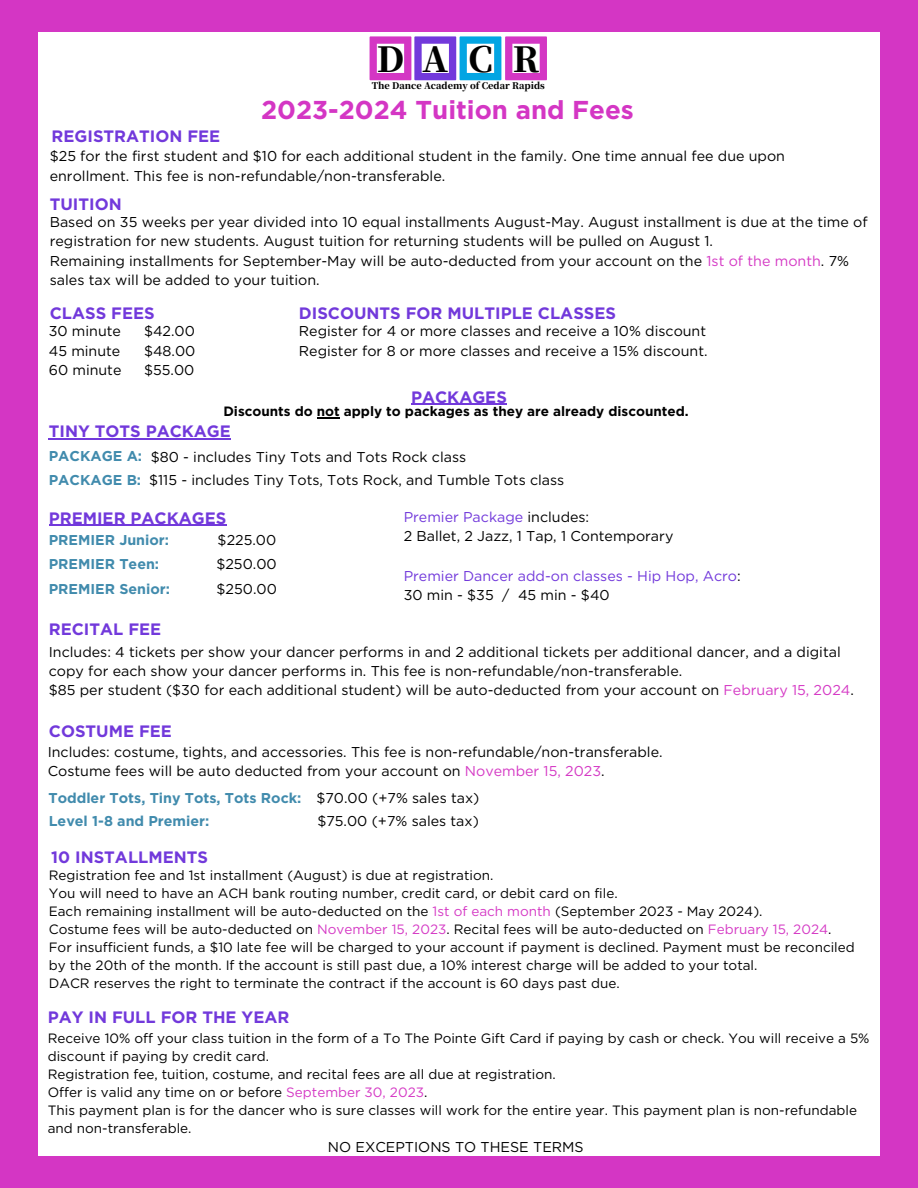
<style>
.page{position:relative;width:918px;height:1188px;background:#d436c4}
.page>*{position:absolute;margin:0;border:0;box-sizing:border-box;transform-origin:0 0}
.t1{font:800 34.35px "Source Han Serif JP";color:#000}
.t2{font:700 25.8px "Gotham";color:#d436c4}
.t3{font:700 16.5px "Gotham";color:#7239db}
.t4{font:14.25px/19.2px "Gotham";color:#000}
.t5{font:700 14.25px "Gotham";color:#418bad}
.t6{font:14.25px "Gotham";color:#7239db}
.t7{font:13.5px/18px "Gotham";color:#000}
.t8{font:700 13.5px "Gotham";color:#000}
.t9{font:800 9.15px "Source Han Serif JP";color:#000}
.s1{color:#d53ac5}
.s2{color:#000}
</style>
<div class="page">
<div style="left:38px;top:32px;width:842px;height:1124px;background:#fff"></div>
<svg style="left:370px;top:36px;width:177px;height:44px"></svg>
<hr style="left:49px;top:438px;width:182px;height:1px;background:#7239db">
<hr style="left:49px;top:525px;width:177px;height:1px;background:#7239db">
<hr style="left:411px;top:404px;width:96px;height:1px;background:#7239db">
<hr style="left:317px;top:417px;width:23px;height:2px;background:#000">
<p class="t1" style="left:377px;top:32px;width:29px">D</p>
<p class="t1" style="left:422px;top:32px;width:28px">A</p>
<p class="t1" style="left:468px;top:32px;width:26px">C</p>
<p class="t1" style="left:513px;top:32px;width:28px">R</p>
<p class="t9" style="left:372px;top:79px;width:175px">The Dance Academy of Cedar Rapids</p>
<p class="t2" style="left:261px;top:98px;width:374px">2023-2024 Tuition and Fees</p>
<p class="t3" style="left:52px;top:129px;width:170px">REGISTRATION FEE</p>
<p class="t4" style="left:50px;top:147px;width:737px">$25 for the first student and $10 for each additional student in the family. One time annual fee due upon enrollment. This fee is non-refundable/non-transferable.</p>
<p class="t3" style="left:50px;top:197px;width:73px">TUITION</p>
<p class="t4" style="left:50px;top:212px;width:819px">Based on 35 weeks per year divided into 10 equal installments August-May. August installment is due at the time of registration for new students. August tuition for returning students will be pulled on August 1.</p>
<p class="t4" style="left:50px;top:251px;width:801px">Remaining installments for September-May will be auto-deducted from your account on the <span class="s1">1st of the month</span>. 7% sales tax will be added to your tuition.</p>
<p class="t3" style="left:50px;top:306px;width:106px">CLASS FEES</p>
<p class="t4" style="left:49px;top:322px;width:74px">30 minute</p>
<p class="t4" style="left:49px;top:341px;width:73px">45 minute</p>
<p class="t4" style="left:49px;top:360px;width:74px">60 minute</p>
<p class="t3" style="left:299px;top:306px;width:319px">DISCOUNTS FOR MULTIPLE CLASSES</p>
<p class="t4" style="left:299px;top:322px;width:409px">Register for 4 or more classes and receive a 10% discount</p>
<p class="t4" style="left:299px;top:341px;width:410px">Register for 8 or more classes and receive a 15% discount.</p>
<p class="t4" style="left:144px;top:322px;width:52px">$42.00</p>
<p class="t4" style="left:144px;top:341px;width:53px">$48.00</p>
<p class="t4" style="left:144px;top:360px;width:52px">$55.00</p>
<p class="t3" style="left:411px;top:389px;width:97px">PACKAGES</p>
<p class="t8" style="left:223px;top:406px;width:467px">Discounts do not apply to packages as they are already discounted.</p>
<p class="t3" style="left:49px;top:424px;width:184px">TINY TOTS PACKAGE</p>
<p class="t5" style="left:49px;top:449px;width:95px">PACKAGE A:</p>
<p class="t4" style="left:151px;top:447px;width:317px">$80 - includes Tiny Tots and Tots Rock class</p>
<p class="t5" style="left:49px;top:474px;width:94px">PACKAGE B:</p>
<p class="t4" style="left:149px;top:470px;width:417px">$115 - includes Tiny Tots, Tots Rock, and Tumble Tots class</p>
<p class="t3" style="left:49px;top:510px;width:179px">PREMIER PACKAGES</p>
<p class="t5" style="left:49px;top:534px;width:122px">PREMIER Junior:</p>
<p class="t4" style="left:218px;top:530px;width:60px">$225.00</p>
<p class="t5" style="left:49px;top:558px;width:112px">PREMIER Teen:</p>
<p class="t4" style="left:216px;top:555px;width:62px">$250.00</p>
<p class="t5" style="left:49px;top:582px;width:123px">PREMIER Senior:</p>
<p class="t4" style="left:217px;top:579px;width:62px">$250.00</p>
<p class="t6" style="left:404px;top:509px;width:187px">Premier Package <span class="s2">includes:</span></p>
<p class="t4" style="left:404px;top:526px;width:271px">2 Ballet, 2 Jazz, 1 Tap, 1 Contemporary</p>
<p class="t6" style="left:404px;top:568px;width:339px">Premier Dancer add-on classes - Hip Hop, Acro<span class="s2">:</span></p>
<p class="t4" style="left:404px;top:586px;width:208px">30 min - $35 / 45 min - $40</p>
<p class="t3" style="left:49px;top:622px;width:114px">RECITAL FEE</p>
<p class="t4" style="left:49px;top:642px;width:793px">Includes: 4 tickets per show your dancer performs in and 2 additional tickets per additional dancer, and a digital</p>
<p class="t4" style="left:49px;top:661px;width:635px">copy for each show your dancer performs in. This fee is non-refundable/non-transferable.</p>
<p class="t4" style="left:49px;top:681px;width:807px">$85 per student ($30 for each additional student) will be auto-deducted from your account on <span class="s1">February 15, 2024</span>.</p>
<p class="t3" style="left:49px;top:724px;width:125px">COSTUME FEE</p>
<p class="t4" style="left:48px;top:742px;width:616px">Includes: costume, tights, and accessories. This fee is non-refundable/non-transferable.</p>
<p class="t4" style="left:48px;top:761px;width:558px">Costume fees will be auto deducted from your account on <span class="s1">November 15, 2023</span>.</p>
<p class="t5" style="left:48px;top:792px;width:255px">Toddler Tots, Tiny Tots, Tots Rock:</p>
<p class="t4" style="left:316px;top:789px;width:164px">$70.00 (+7% sales tax)</p>
<p class="t5" style="left:49px;top:815px;width:162px">Level 1-8 and Premier:</p>
<p class="t4" style="left:317px;top:812px;width:163px">$75.00 (+7% sales tax)</p>
<p class="t3" style="left:51px;top:850px;width:158px">10 INSTALLMENTS</p>
<p class="t7" style="left:49px;top:866px;width:446px">Registration fee and 1st installment (August) is due at registration.</p>
<p class="t7" style="left:49px;top:884px;width:570px">You will need to have an ACH bank routing number, credit card, or debit card on file.</p>
<p class="t7" style="left:49px;top:902px;width:715px">Each remaining installment will be auto-deducted on the <span class="s1">1st of each month</span> (September 2023 - May 2024).</p>
<p class="t7" style="left:49px;top:920px;width:784px">Costume fees will be auto-deducted on <span class="s1">November 15, 2023</span>. Recital fees will be auto-deducted on <span class="s1">February 15, 2024</span>.</p>
<p class="t7" style="left:49px;top:938px;width:807px">For insufficient funds, a $10 late fee will be charged to your account if payment is declined. Payment must be reconciled</p>
<p class="t7" style="left:49px;top:956px;width:710px">by the 20th of the month. If the account is still past due, a 10% interest charge will be added to your total.</p>
<p class="t7" style="left:49px;top:974px;width:572px">DACR reserves the right to terminate the contract if the account is 60 days past due.</p>
<p class="t3" style="left:48px;top:1010px;width:243px">PAY IN FULL FOR THE YEAR</p>
<p class="t7" style="left:48px;top:1029px;width:823px">Receive 10% off your class tuition in the form of a To The Pointe Gift Card if paying by cash or check. You will receive a 5% discount if paying by credit card.</p>
<p class="t7" style="left:48px;top:1065px;width:510px">Registration fee, tuition, costume, and recital fees are all due at registration.</p>
<p class="t7" style="left:48px;top:1083px;width:381px">Offer is valid any time on or before <span class="s1">September 30, 2023</span>.</p>
<p class="t7" style="left:48px;top:1101px;width:811px">This payment plan is for the dancer who is sure classes will work for the entire year. This payment plan is non-refundable and non-transferable.</p>
<p class="t4" style="left:328px;top:1137px;width:257px">NO EXCEPTIONS TO THESE TERMS</p>
</div>
